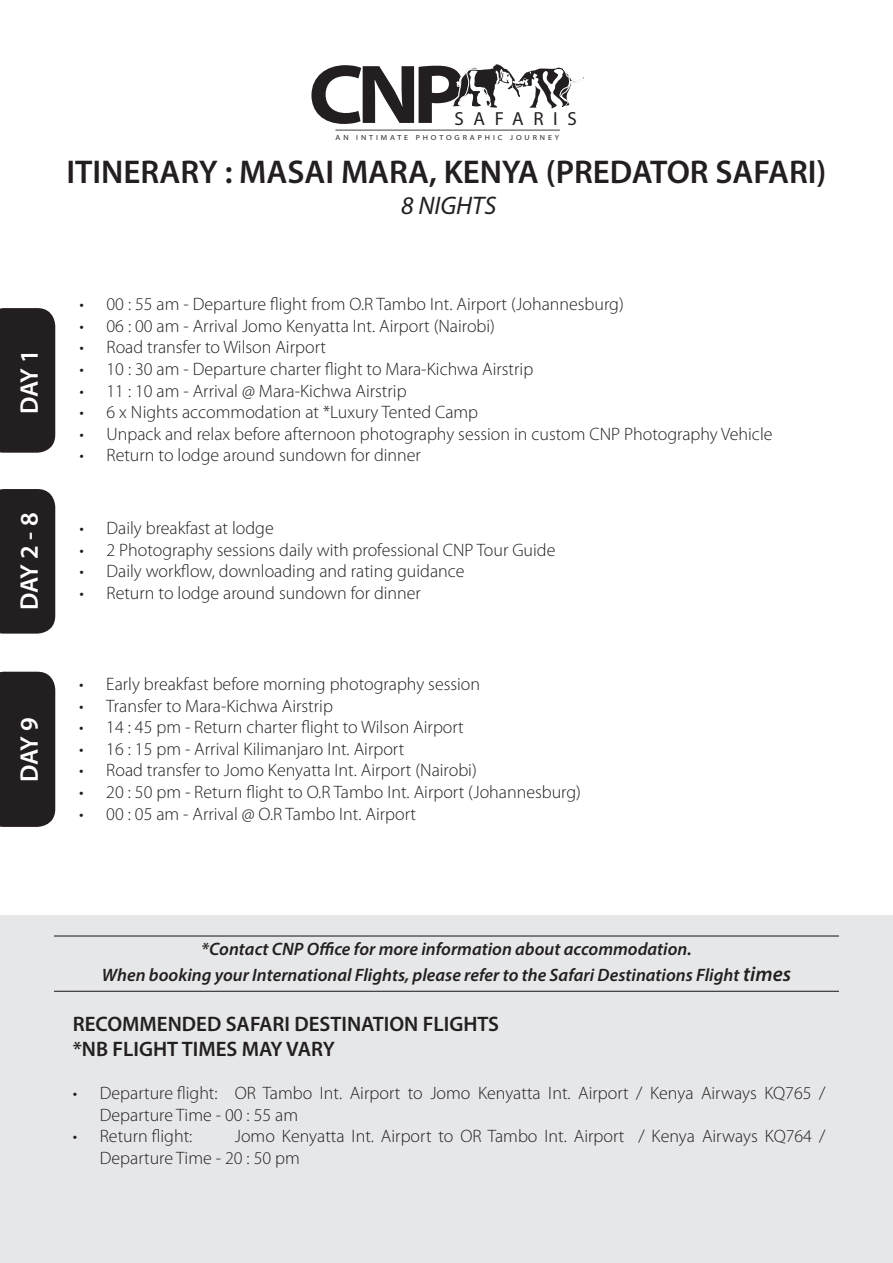
<style>
.page{position:relative;width:893px;height:1263px;background:#fff}
.page>*{position:absolute;margin:0;border:0;box-sizing:border-box;transform-origin:0 0}
.t1{font:700 semi-expanded 84.15px "Myriad Pro";color:#231f20}
.t2{font:600 33px "Myriad Pro";color:#231f20}
.t3{font:600 25.5px "Myriad Pro";letter-spacing:-.05em;color:#fff}
.t4{font:italic 25.5px "Myriad Pro";color:#231f20}
.t5{font:600 21px "Myriad Pro";color:#231f20}
.t6{font:18.9px "Myriad Pro";letter-spacing:.51em;color:#231f20}
.t7{font:300 18px/21.6px "Myriad Pro";color:#231f20}
.t8{font:italic 600 18px "Myriad Pro";color:#231f20}
.t9{font:semi-expanded 7.35px "Myriad Pro";letter-spacing:.4em;color:#231f20}
.s1{font-size:21px}
</style>
<div class="page">
<div style="left:0;top:489px;width:55px;height:145px;background:#231f20"></div>
<div style="left:0;top:672px;width:55px;height:155px;background:#231f20"></div>
<div style="left:0;top:915px;width:893px;height:348px;background:#e6e7e9"></div>
<svg style="left:450px;top:64px;width:135px;height:66px"></svg>
<hr style="left:335px;top:130px;width:225px;height:1px;background:#3e3e3f">
<div style="left:0;top:308px;width:55px;height:145px;background:#231f20"></div>
<hr style="left:54px;top:935px;width:785px;height:1px;background:#231f20">
<hr style="left:54px;top:991px;width:785px;height:1px;background:#231f20">
<p class="t1" style="left:308px;top:39px;width:158px">CNP</p>
<p class="t6" style="left:454px;top:107px;width:124px">SAFARIS</p>
<p class="t9" style="left:336px;top:133px;width:225px">AN INTIMATE PHOTOGRAPHIC JOURNEY</p>
<p class="t2" style="left:67px;top:151px;width:761px">ITINERARY : MASAI MARA, KENYA (PREDATOR SAFARI)</p>
<p class="t4" style="left:401px;top:190px;width:97px">8 NIGHTS</p>
<p class="t3" style="left:13px;top:414px;width:66px;rotate:-90deg">DAY 1</p>
<p class="t3" style="left:13px;top:610px;width:98px;rotate:-90deg">DAY 2 - 8</p>
<p class="t3" style="left:13px;top:782px;width:66px;rotate:-90deg">DAY 9</p>
<p class="t7" style="left:80px;top:294px;width:546px">• 00 : 55 am - Departure flight from O.R Tambo Int. Airport (Johannesburg)</p>
<p class="t7" style="left:80px;top:315px;width:417px">• 06 : 00 am - Arrival Jomo Kenyatta Int. Airport (Nairobi)</p>
<p class="t7" style="left:80px;top:337px;width:248px">• Road transfer to Wilson Airport</p>
<p class="t7" style="left:80px;top:358px;width:455px">• 10 : 30 am - Departure charter flight to Mara-Kichwa Airstrip</p>
<p class="t7" style="left:80px;top:380px;width:329px">• 11 : 10 am - Arrival @ Mara-Kichwa Airstrip</p>
<p class="t7" style="left:80px;top:402px;width:400px">• 6 x Nights accommodation at *Luxury Tented Camp</p>
<p class="t7" style="left:80px;top:423px;width:694px">• Unpack and relax before afternoon photography session in custom CNP Photography Vehicle</p>
<p class="t7" style="left:80px;top:445px;width:343px">• Return to lodge around sundown for dinner</p>
<p class="t7" style="left:80px;top:518px;width:196px">• Daily breakfast at lodge</p>
<p class="t7" style="left:80px;top:539px;width:477px">• 2 Photography sessions daily with professional CNP Tour Guide</p>
<p class="t7" style="left:80px;top:561px;width:387px">• Daily workflow, downloading and rating guidance</p>
<p class="t7" style="left:80px;top:582px;width:343px">• Return to lodge around sundown for dinner</p>
<p class="t7" style="left:79px;top:673px;width:402px">• Early breakfast before morning photography session</p>
<p class="t7" style="left:79px;top:695px;width:255px">• Transfer to Mara-Kichwa Airstrip</p>
<p class="t7" style="left:79px;top:717px;width:386px">• 14 : 45 pm - Return charter flight to Wilson Airport</p>
<p class="t7" style="left:79px;top:738px;width:326px">• 16 : 15 pm - Arrival Kilimanjaro Int. Airport</p>
<p class="t7" style="left:79px;top:760px;width:399px">• Road transfer to Jomo Kenyatta Int. Airport (Nairobi)</p>
<p class="t7" style="left:79px;top:781px;width:503px">• 20 : 50 pm - Return flight to O.R Tambo Int. Airport (Johannesburg)</p>
<p class="t7" style="left:79px;top:803px;width:338px">• 00 : 05 am - Arrival @ O.R Tambo Int. Airport</p>
<p class="t8" style="left:201px;top:938px;width:492px">*Contact CNP Office for more information about accommodation.</p>
<p class="t8" style="left:102px;top:963px;width:691px">When booking your International Flights, please refer to the Safari Destinations Flight <span class="s1">times</span></p>
<p class="t5" style="left:73px;top:1010px;width:428px">RECOMMENDED SAFARI DESTINATION FLIGHTS</p>
<p class="t5" style="left:73px;top:1035px;width:263px">*NB FLIGHT TIMES MAY VARY</p>
<p class="t7" style="left:100px;top:1083px;width:727px;text-indent:-27px">• Departure flight: OR Tambo Int. Airport to Jomo Kenyatta Int. Airport / Kenya Airways KQ765 /<br>Departure Time - 00 : 55 am</p>
<p class="t7" style="left:73px;top:1126px;width:121px">• Return flight:</p>
<p class="t7" style="left:100px;top:1126px;width:727px;text-indent:135px">Jomo Kenyatta Int. Airport to OR Tambo Int. Airport / Kenya Airways KQ764 /<br>Departure Time - 20 : 50 pm</p>
</div>
